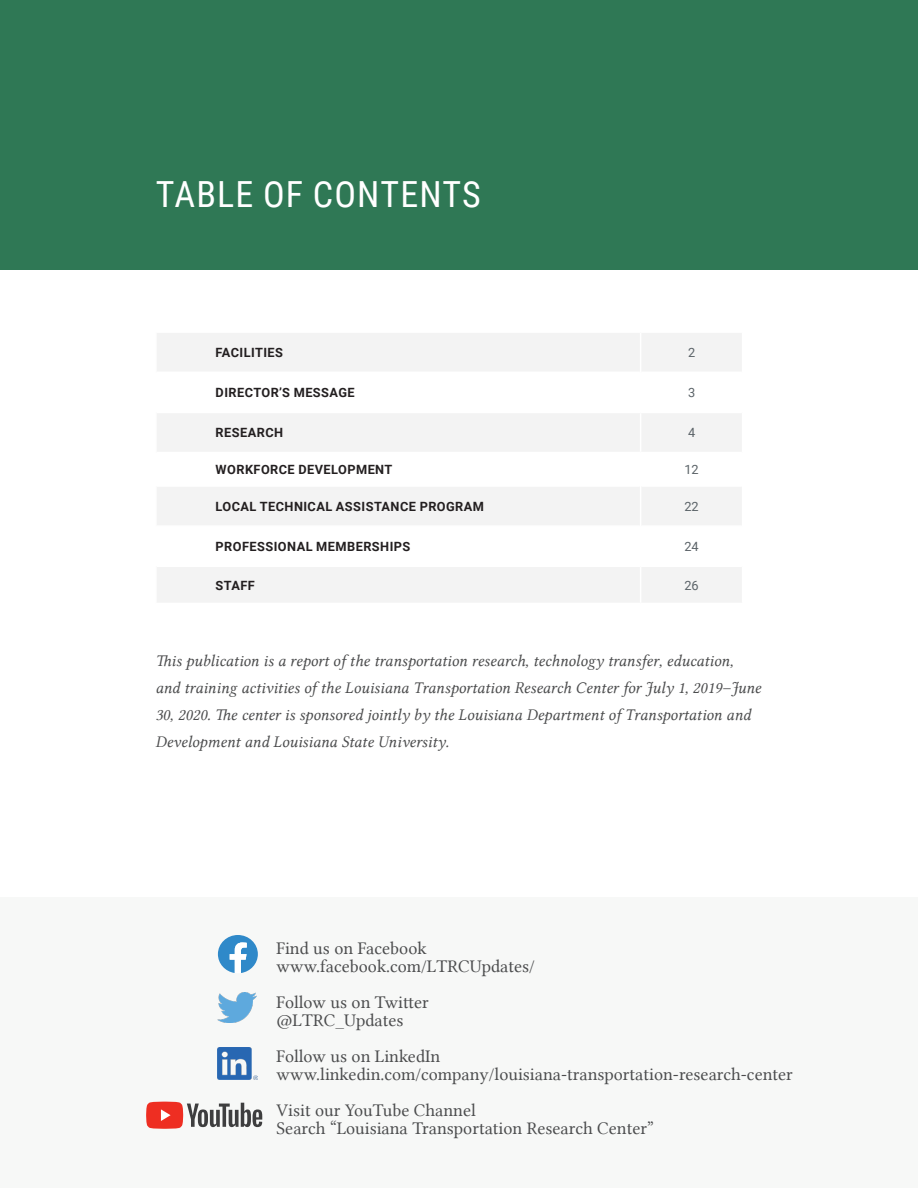
<style>
.page{position:relative;width:918px;height:1188px;background:#fff}
.page>*{position:absolute;margin:0;border:0;box-sizing:border-box;transform-origin:0 0}
.H2_left{font:36px "Roboto Condensed";letter-spacing:.035em;color:#fff}
.Body_Copy_left{font:18px/18px "Lin Libertine";color:#4b4c4d}
.Intro_Text_left{font:16.5px/27px "Lin Libertine I";color:#4b4c4d}
.Body_Copy_uppercase{font:700 12.75px "Roboto";letter-spacing:.035em;color:#231f20}
.Body_Copy_center{font:12.75px "Roboto";color:#5a6267}
</style>
<div class="page">
<div style="left:0;top:898px;width:918px;height:290px;background:#f7f8f7"></div>
<div style="left:0;top:0;width:918px;height:270px;background:#2f7855"></div>
<svg style="left:157px;top:333px;width:585px;height:269px;fill:#f3f3f3"></svg>
<hr style="left:157px;top:372px;width:483px;height:1px;background:#fff">
<hr style="left:641px;top:372px;width:101px;height:1px;background:#fff">
<hr style="left:157px;top:485px;width:483px;height:2px;background:#fff">
<hr style="left:641px;top:485px;width:101px;height:2px;background:#fff">
<hr style="left:157px;top:525px;width:483px;height:2px;background:#fff">
<hr style="left:641px;top:525px;width:101px;height:2px;background:#fff">
<hr style="left:640px;top:333px;width:1px;height:39px;background:#fff">
<hr style="left:640px;top:372px;width:1px;height:40px;background:#fff">
<hr style="left:640px;top:413px;width:1px;height:39px;background:#fff">
<hr style="left:640px;top:453px;width:1px;height:33px;background:#fff">
<hr style="left:640px;top:486px;width:1px;height:40px;background:#fff">
<hr style="left:640px;top:526px;width:1px;height:40px;background:#fff">
<hr style="left:640px;top:567px;width:1px;height:36px;background:#fff">
<hr style="left:157px;top:412px;width:484px;height:1px;background:#fff">
<hr style="left:641px;top:412px;width:101px;height:1px;background:#fff">
<hr style="left:157px;top:452px;width:484px;height:1px;background:#fff">
<hr style="left:641px;top:452px;width:101px;height:1px;background:#fff">
<hr style="left:157px;top:566px;width:484px;height:1px;background:#fff">
<hr style="left:641px;top:566px;width:101px;height:1px;background:#fff">
<img style="left:217px;top:993px;width:40px;height:29px">
<img style="left:218px;top:1048px;width:39px;height:32px">
<svg style="left:218px;top:935px;width:40px;height:38px"></svg>
<svg style="left:146px;top:1102px;width:116px;height:27px"></svg>
<p class="H2_left" style="left:156px;top:169px;width:327px">TABLE OF CONTENTS</p>
<p class="Body_Copy_uppercase" style="left:216px;top:344px;width:69px">FACILITIES</p>
<p class="Body_Copy_center" style="left:688px;top:344px;width:9px">2</p>
<p class="Body_Copy_uppercase" style="left:216px;top:384px;width:141px">DIRECTOR’S MESSAGE</p>
<p class="Body_Copy_center" style="left:688px;top:384px;width:9px">3</p>
<p class="Body_Copy_uppercase" style="left:216px;top:424px;width:69px">RESEARCH</p>
<p class="Body_Copy_center" style="left:688px;top:424px;width:9px">4</p>
<p class="Body_Copy_uppercase" style="left:216px;top:461px;width:178px">WORKFORCE DEVELOPMENT</p>
<p class="Body_Copy_center" style="left:684px;top:461px;width:16px">12</p>
<p class="Body_Copy_uppercase" style="left:216px;top:497px;width:270px">LOCAL TECHNICAL ASSISTANCE PROGRAM</p>
<p class="Body_Copy_center" style="left:684px;top:497px;width:16px">22</p>
<p class="Body_Copy_uppercase" style="left:216px;top:538px;width:196px">PROFESSIONAL MEMBERSHIPS</p>
<p class="Body_Copy_center" style="left:684px;top:538px;width:16px">24</p>
<p class="Body_Copy_uppercase" style="left:216px;top:576px;width:41px">STAFF</p>
<p class="Body_Copy_center" style="left:684px;top:576px;width:16px">26</p>
<p class="Intro_Text_left" style="left:155px;top:648px;width:607px">This publication is a report of the transportation research, technology transfer, education, and training activities of the Louisiana Transportation Research Center for July 1, 2019–June 30, 2020. The center is sponsored jointly by the Louisiana Department of Transportation and Development and Louisiana State University.</p>
<p class="Body_Copy_left" style="left:276px;top:939px;width:260px">Find us on Facebook www.facebook.com/LTRCUpdates/</p>
<p class="Body_Copy_left" style="left:276px;top:993px;width:154px">Follow us on Twitter</p>
<p class="Body_Copy_left" style="left:276px;top:1011px;width:129px">@LTRC_Updates</p>
<p class="Body_Copy_left" style="left:276px;top:1047px;width:165px">Follow us on LinkedIn</p>
<p class="Body_Copy_left" style="left:276px;top:1065px;width:518px">www.linkedin.com/company/louisiana-transportation-research-center</p>
<p class="Body_Copy_left" style="left:276px;top:1101px;width:379px">Visit our YouTube Channel<br>Search “Louisiana Transportation Research Center”</p>
</div>
